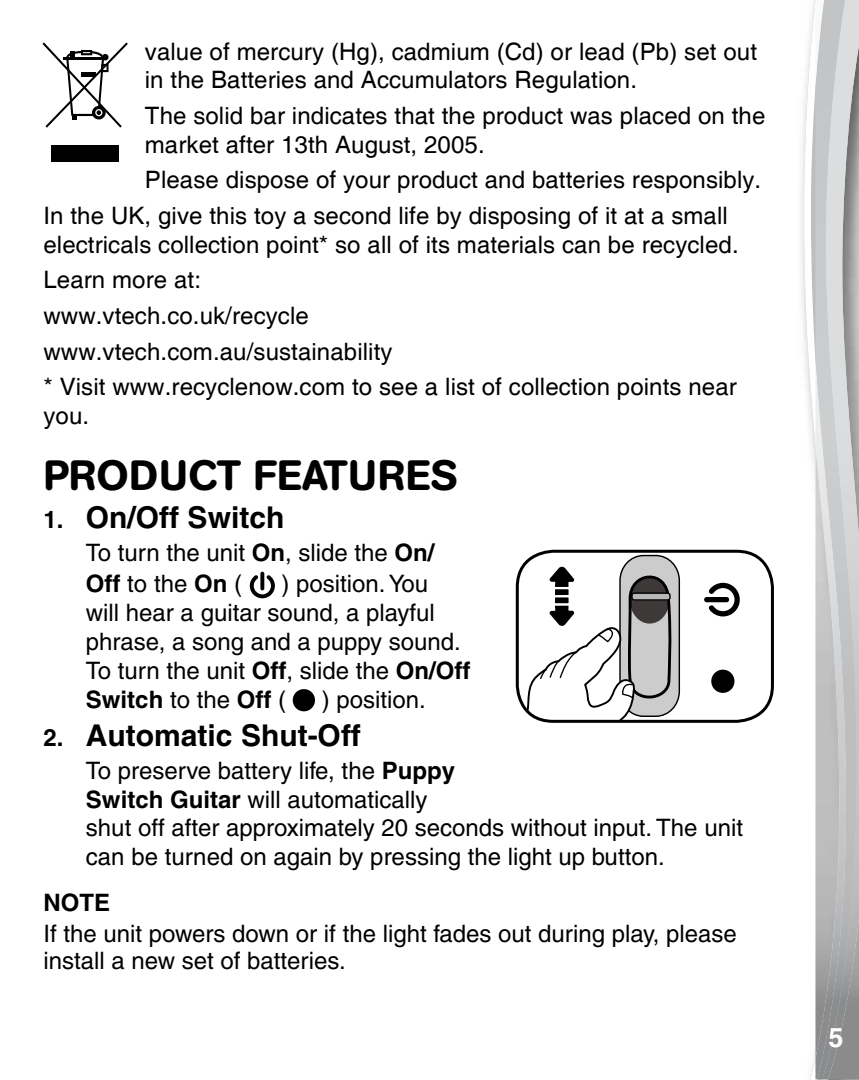
<style>
.page{position:relative;width:859px;height:1080px;background:#fff}
.page>*{position:absolute;margin:0;border:0;box-sizing:border-box;transform-origin:0 0}
.t1{font:500 42px "AG Book Rounded";letter-spacing:.02em;color:#000}
.t2{font:700 30px "Helvetica";color:#000}
.t3{font:700 27px "Helvetica";color:#fff}
.t4{font:24px/35.7px "Helvetica";letter-spacing:.005em;color:#000}
.t5{font:500 24px/28.8px "Helvetica";color:#000}
.t6{font:700 24px "Helvetica";color:#000}
.s1{font-size:24px}
.s2{font-weight:700}
</style>
<div class="page">
<svg style="left:803px;top:0;width:12px;height:1080px"></svg>
<svg style="left:815px;top:1079px;width:13px;height:1px"></svg>
<img style="left:858px;top:0;width:1px;height:1079px">
<img style="left:848px;top:0;width:10px;height:1079px">
<img style="left:815px;top:0;width:33px;height:1079px">
<svg style="left:250px;top:575px;width:25px;height:23px"></svg>
<div style="left:293px;top:689px;width:22px;height:22px;background:#000;border-radius:50%"></div>
<div style="left:51px;top:145px;width:68px;height:17px;background:#000"></div>
<svg style="left:42px;top:42px;width:86px;height:86px"></svg>
<div style="left:620px;top:556px;width:59px;height:160px;background:#cdcccd;border-radius:24px"></div>
<div style="left:619px;top:555px;width:61px;height:162px;border:1px solid #000;border-radius:24px"></div>
<div style="left:516px;top:550px;width:258px;height:173px;border:3px solid #000;border-radius:36px"></div>
<div style="left:711px;top:670px;width:23px;height:23px;background:#000;border-radius:50%"></div>
<svg style="left:517px;top:567px;width:154px;height:154px"></svg>
<div style="left:704px;top:597px;width:25px;height:5px;background:#000;border-radius:3px"></div>
<svg style="left:709px;top:583px;width:31px;height:33px"></svg>
<p class="t4" style="left:145px;top:38px;width:614px;line-height:28.8px">value of mercury (Hg), cadmium (Cd) or lead (Pb) set out in the Batteries and Accumulators Regulation.</p>
<p class="t4" style="left:145px;top:102px;width:622px;line-height:28.8px">The solid bar indicates that the product was placed on the market after 13th August, 2005.</p>
<p class="t4" style="left:43px;top:163px;width:719px;text-indent:101px">Please dispose of your product and batteries responsibly.<br>In the UK, give this toy a second life by disposing of it at a small</p>
<p class="t4" style="left:43px;top:227px;width:697px">electricals collection point* so all of its materials can be recycled.<br>Learn more at:<br>www.vtech.co.uk/recycle<br>www.vtech.com.au/sustainability<br>* Visit www.recyclenow.com to see a list of collection points near</p>
<p class="t4" style="left:43px;top:399px;width:47px">you.</p>
<h1 class="t1" style="left:43px;top:451px;width:416px">PRODUCT FEATURES</h1>
<p class="t2" style="left:43px;top:499px;width:242px"><span class="s1">1.</span> On/Off Switch</p>
<p class="t5" style="left:86px;top:537px;width:350px;line-height:31.5px">To turn the unit <span class="s2">On</span>, slide the <span class="s2">On/<br>Off</span> to the <span class="s2">On</span> (</p>
<p class="t5" style="left:86px;top:569px;width:386px;text-indent:196px">) position. You<br>will hear a guitar sound, a playful phrase, a song and a puppy sound.<br>To turn the unit <span class="s2">Off</span>, slide the <span class="s2">On/Off<br>Switch</span> to the <span class="s2">Off</span> (</p>
<p class="t5" style="left:322px;top:685px;width:106px">) position.</p>
<p class="t2" style="left:43px;top:717px;width:319px"><span class="s1">2.</span> Automatic Shut-Off</p>
<p class="t5" style="left:86px;top:756px;width:658px">To preserve battery life, the <span class="s2">Puppy<br>Switch Guitar</span> will automatically<br>shut off after approximately 20 seconds without input. The unit can be turned on again by pressing the light up button.</p>
<p class="t6" style="left:43px;top:888px;width:68px">NOTE</p>
<p class="t5" style="left:43px;top:920px;width:695px;line-height:27px">If the unit powers down or if the light fades out during play, please install a new set of batteries.</p>
<p class="t3" style="left:828px;top:1021px;width:17px">5</p>
</div>
